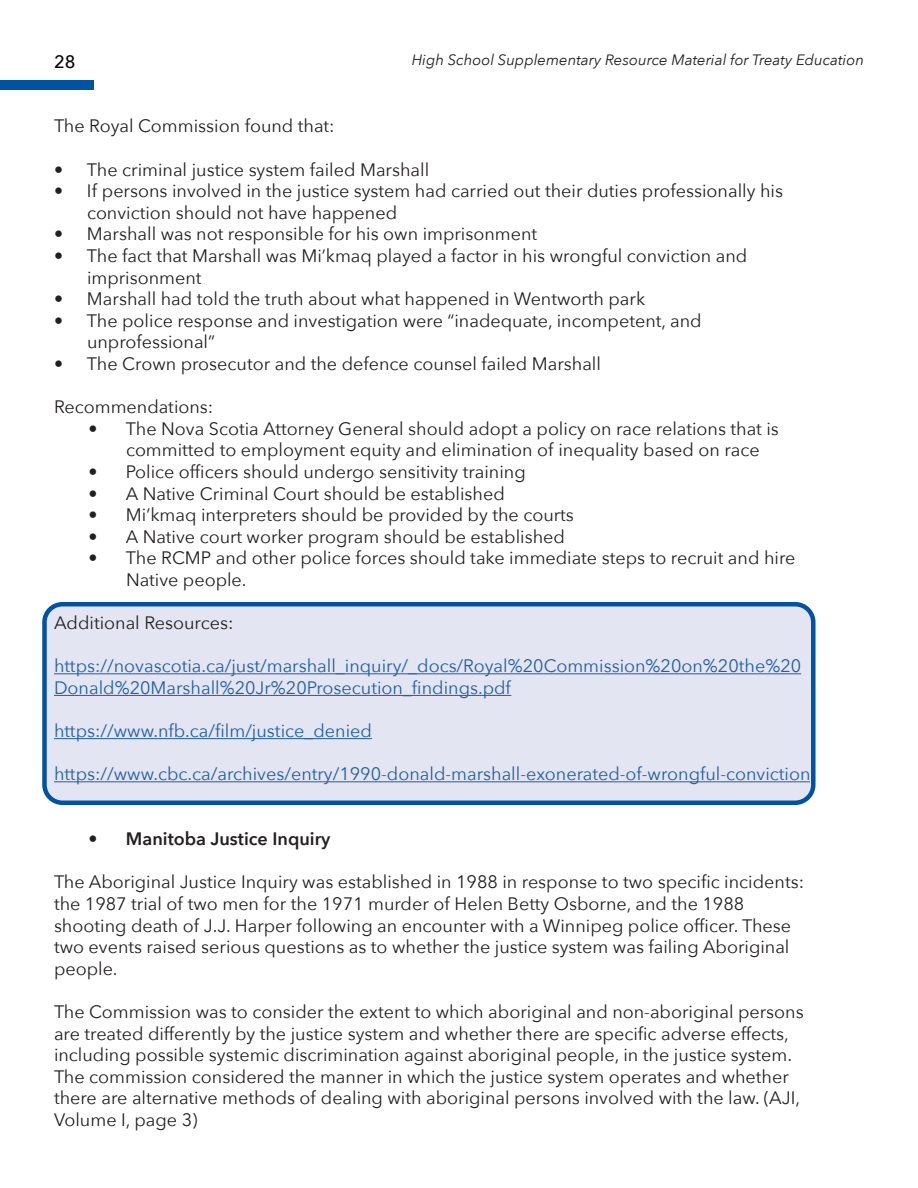
<style>
.page{position:relative;width:918px;height:1188px;background:#fff}
.page>*{position:absolute;margin:0;border:0;box-sizing:border-box;transform-origin:0 0}
.t1{font:18px/21.6px "Avenir Next";color:#231f20}
.t2{font:18px/21.6px "Avenir Next";color:#215e9f}
.t3{font:600 18px "Avenir Next";color:#231f20}
.t4{font:500 18px "Avenir Next";color:#020304}
.t5{font:italic 15px "Avenir Next";color:#231f20}
</style>
<div class="page">
<div style="left:0;top:81px;width:94px;height:9px;background:#0053a0"></div>
<div style="left:44px;top:604px;width:769px;height:199px;background:#e3e5f3;border-radius:18px"></div>
<div style="left:42px;top:602px;width:774px;height:203px;border:4px solid #0053a0;border-radius:18px"></div>
<hr style="left:54px;top:673px;width:747px;height:1px;background:#215e9f">
<hr style="left:54px;top:695px;width:457px;height:1px;background:#215e9f">
<hr style="left:54px;top:738px;width:318px;height:1px;background:#215e9f">
<hr style="left:54px;top:781px;width:756px;height:1px;background:#215e9f">
<p class="t4" style="left:54px;top:51px;width:23px">28</p>
<p class="t5" style="left:412px;top:47px;width:454px">High School Supplementary Resource Material for Treaty Education</p>
<p class="t1" style="left:54px;top:115px;width:282px">The Royal Commission found that:</p>
<p class="t1" style="left:54px;top:158px;width:377px">• The criminal justice system failed Marshall</p>
<p class="t1" style="left:87px;top:179px;width:698px;text-indent:-33px">• If persons involved in the justice system had carried out their duties professionally his conviction should not have happened</p>
<p class="t1" style="left:54px;top:223px;width:485px">• Marshall was not responsible for his own imprisonment</p>
<p class="t1" style="left:87px;top:244px;width:662px;text-indent:-33px">• The fact that Marshall was Mi’kmaq played a factor in his wrongful conviction and imprisonment</p>
<p class="t1" style="left:54px;top:287px;width:593px">• Marshall had told the truth about what happened in Wentworth park</p>
<p class="t1" style="left:87px;top:309px;width:616px;text-indent:-33px">• The police response and investigation were “inadequate, incompetent, and unprofessional”</p>
<p class="t1" style="left:54px;top:352px;width:549px">• The Crown prosecutor and the defence counsel failed Marshall</p>
<p class="t1" style="left:54px;top:395px;width:161px">Recommendations:</p>
<p class="t1" style="left:126px;top:417px;width:654px;text-indent:-38px">• The Nova Scotia Attorney General should adopt a policy on race relations that is committed to employment equity and elimination of inequality based on race</p>
<p class="t1" style="left:88px;top:460px;width:439px">• Police officers should undergo sensitivity training</p>
<p class="t1" style="left:88px;top:482px;width:418px">• A Native Criminal Court should be established</p>
<p class="t1" style="left:88px;top:503px;width:487px">• Mi’kmaq interpreters should be provided by the courts</p>
<p class="t1" style="left:88px;top:525px;width:478px">• A Native court worker program should be established</p>
<p class="t1" style="left:126px;top:547px;width:671px;text-indent:-38px">• The RCMP and other police forces should take immediate steps to recruit and hire<br>Native people.</p>
<p class="t1" style="left:54px;top:611px;width:181px">Additional Resources:</p>
<p class="t2" style="left:54px;top:655px;width:749px">https://novascotia.ca/just/marshall_inquiry/_docs/Royal%20Commission%20on%20the%20<br>Donald%20Marshall%20Jr%20Prosecution_findings.pdf</p>
<p class="t2" style="left:54px;top:719px;width:319px">https://www.nfb.ca/film/justice_denied</p>
<p class="t2" style="left:54px;top:763px;width:758px">https://www.cbc.ca/archives/entry/1990-donald-marshall-exonerated-of-wrongful-conviction</p>
<p class="t3" style="left:88px;top:824px;width:243px">• Manitoba Justice Inquiry</p>
<p class="t1" style="left:54px;top:871px;width:752px">The Aboriginal Justice Inquiry was established in 1988 in response to two specific incidents: the 1987 trial of two men for the 1971 murder of Helen Betty Osborne, and the 1988 shooting death of J.J. Harper following an encounter with a Winnipeg police officer. These two events raised serious questions as to whether the justice system was failing Aboriginal people.</p>
<p class="t1" style="left:54px;top:1000px;width:751px">The Commission was to consider the extent to which aboriginal and non-aboriginal persons are treated differently by the justice system and whether there are specific adverse effects, including possible systemic discrimination against aboriginal people, in the justice system.<br>The commission considered the manner in which the justice system operates and whether there are alternative methods of dealing with aboriginal persons involved with the law. (AJI, Volume I, page 3)</p>
</div>
